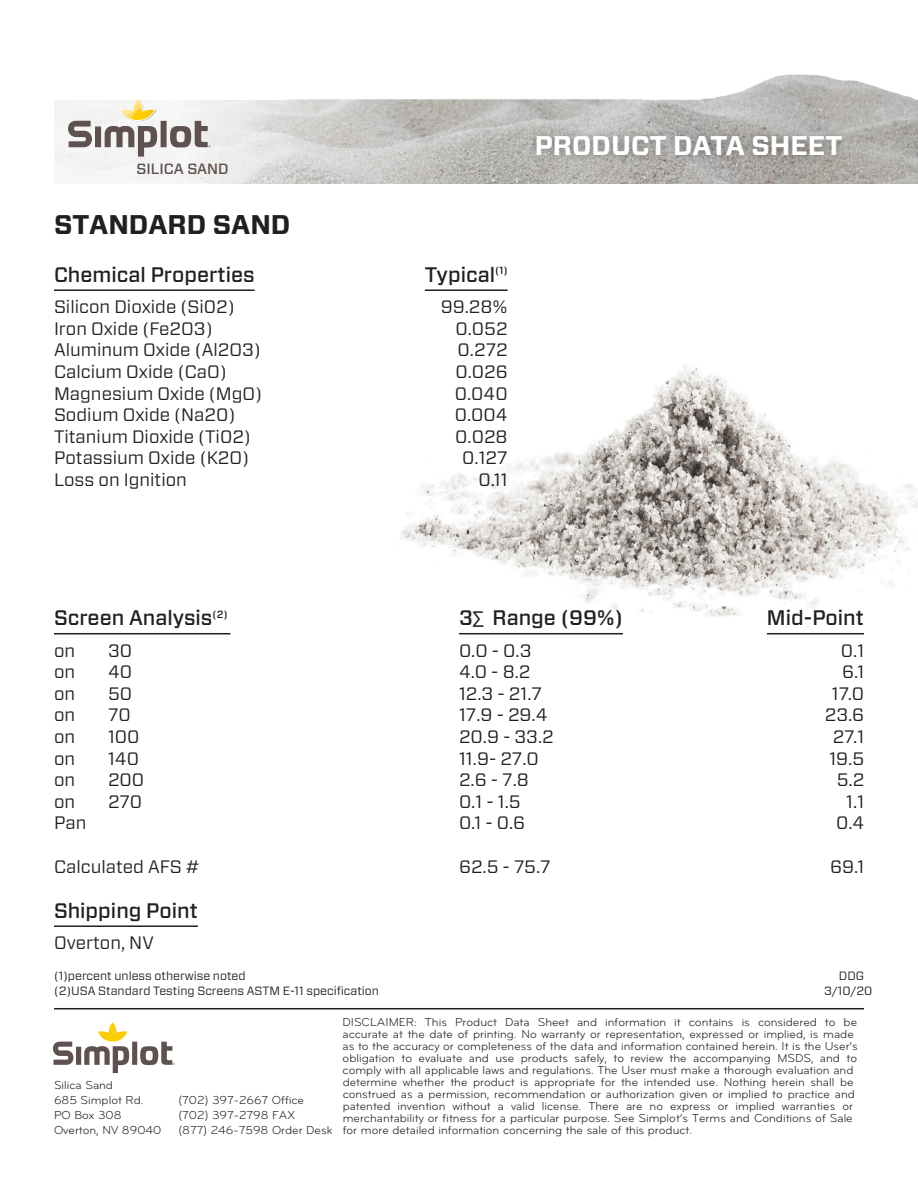
<style>
.page{position:relative;width:918px;height:1188px;background:#fff}
.page>*{position:absolute;margin:0;border:0;box-sizing:border-box;transform-origin:0 0}
.t1{font:700 27px "Forza";color:#fff}
.t2{font:700 27px "Forza";color:#231f1f}
.t3{font:500 21px "Forza";color:#231f1f}
.t4{font:18px/21.6px "Forza";color:#231f1f}
.t5{font:500 14.85px "Forza";color:#5e514f}
.t6{font:12px/12px "Bryant";color:#231f1f}
.t7{font:12px/14.4px "Forza";color:#231f1f}
</style>
<div class="page">
<img style="left:54px;top:74px;width:864px;height:109px">
<img style="left:402px;top:365px;width:516px;height:252px">
<img style="left:121px;top:98px;width:35px;height:1px">
<svg style="left:68px;top:99px;width:143px;height:58px"></svg>
<svg style="left:53px;top:1022px;width:122px;height:51px"></svg>
<hr style="left:54px;top:1008px;width:810px;height:1px;background:#231f1f">
<hr style="left:54px;top:289px;width:201px;height:2px;background:#231f1f">
<hr style="left:54px;top:925px;width:144px;height:2px;background:#231f1f">
<hr style="left:425px;top:289px;width:83px;height:2px;background:#231f1f">
<svg style="left:527px;top:127px;width:324px;height:38px"></svg>
<hr style="left:54px;top:633px;width:176px;height:1px;background:#231f1f">
<hr style="left:459px;top:633px;width:164px;height:1px;background:#231f1f">
<hr style="left:767px;top:633px;width:97px;height:1px;background:#231f1f">
<p class="t5" style="left:137px;top:159px;width:94px">SILICA SAND</p>
<h1 class="t2" style="left:54px;top:207px;width:238px">STANDARD SAND</h1>
<h2 class="t3" style="left:54px;top:260px;width:202px">Chemical Properties</h2>
<h2 class="t3" style="left:425px;top:260px;width:84px">Typical<sup>(1)</sup></h2>
<h3 class="t4" style="left:54px;top:296px;width:210px">Silicon Dioxide (Si02)<br>Iron Oxide (Fe2O3)<br>Aluminum Oxide (Al2O3)<br>Calcium Oxide (CaO)<br>Magnesium Oxide (MgO)<br>Sodium Oxide (Na20)<br>Titanium Dioxide (Ti02)<br>Potassium Oxide (K2O)<br>Loss on Ignition</h3>
<h3 class="t4" style="left:441px;top:296px;width:68px;text-align:right">99.28%<br>0.052<br>0.272<br>0.026<br>0.040<br>0.004<br>0.028<br>0.127<br>0.11</h3>
<h1 class="t1" style="left:535px;top:128px;width:309px">PRODUCT DATA SHEET</h1>
<h2 class="t3" style="left:54px;top:604px;width:175px">Screen Analysis<sup>(2)</sup></h2>
<h2 class="t3" style="left:459px;top:604px;width:165px">3∑ Range (99%)</h2>
<h2 class="t3" style="left:767px;top:604px;width:99px">Mid-Point</h2>
<h3 class="t4" style="left:54px;top:639px;width:23px">on</h3>
<h3 class="t4" style="left:108px;top:639px;width:26px">30</h3>
<h3 class="t4" style="left:54px;top:661px;width:23px">on</h3>
<h3 class="t4" style="left:108px;top:661px;width:26px">40</h3>
<h3 class="t4" style="left:54px;top:683px;width:23px">on</h3>
<h3 class="t4" style="left:108px;top:683px;width:26px">50</h3>
<h3 class="t4" style="left:54px;top:704px;width:23px">on</h3>
<h3 class="t4" style="left:108px;top:704px;width:24px">70</h3>
<h3 class="t4" style="left:54px;top:726px;width:23px">on</h3>
<h3 class="t4" style="left:108px;top:726px;width:33px">100</h3>
<h3 class="t4" style="left:54px;top:747px;width:23px">on</h3>
<h3 class="t4" style="left:108px;top:747px;width:33px">140</h3>
<h3 class="t4" style="left:54px;top:769px;width:23px">on</h3>
<h3 class="t4" style="left:108px;top:769px;width:38px">200</h3>
<h3 class="t4" style="left:54px;top:791px;width:23px">on</h3>
<h3 class="t4" style="left:108px;top:791px;width:36px">270</h3>
<h3 class="t4" style="left:54px;top:812px;width:34px">Pan</h3>
<h3 class="t4" style="left:54px;top:855px;width:147px">Calculated AFS #</h3>
<h2 class="t3" style="left:54px;top:896px;width:145px">Shipping Point</h2>
<h3 class="t4" style="left:459px;top:639px;width:96px">0.0 - 0.3<br>4.0 - 8.2<br>12.3 - 21.7<br>17.9 - 29.4<br>20.9 - 33.2<br>11.9- 27.0<br>2.6 - 7.8<br>0.1 - 1.5<br>0.1 - 0.6</h3>
<h3 class="t4" style="left:459px;top:855px;width:93px">62.5 - 75.7</h3>
<h3 class="t4" style="left:825px;top:639px;width:41px;text-align:right">0.1<br>6.1<br>17.0<br>23.6<br>27.1<br>19.5<br>5.2<br>1.1<br>0.4</h3>
<h3 class="t4" style="left:830px;top:855px;width:36px">69.1</h3>
<h3 class="t4" style="left:54px;top:932px;width:101px">Overton, NV</h3>
<p class="t7" style="left:54px;top:969px;width:326px">(1)percent unless otherwise noted<br>(2)USA Standard Testing Screens ASTM E-11 specification</p>
<p class="t7" style="left:824px;top:969px;width:50px;text-align:center">DDG<br>3/10/20</p>
<p class="t6" style="left:54px;top:1078px;width:109px;line-height:15px">Silica Sand<br>685 Simplot Rd.<br>PO Box 308<br>Overton, NV 89040</p>
<p class="t6" style="left:178px;top:1093px;width:155px;line-height:15px">(702) 397-2667 Office (702) 397-2798 FAX<br>(877) 246-7598 Order Desk</p>
<p class="t6" style="left:343px;top:1016px;width:517px">DISCLAIMER: This Product Data Sheet and information it contains is considered to be accurate at the date of printing. No warranty or representation, expressed or implied, is made as to the accuracy or completeness of the data and information contained herein. It is the User’s obligation to evaluate and use products safely, to review the accompanying MSDS, and to comply with all applicable laws and regulations. The User must make a thorough evaluation and determine whether the product is appropriate for the intended use. Nothing herein shall be construed as a permission, recommendation or authorization given or implied to practice and patented invention without a valid license. There are no express or implied warranties or merchantability or fitness for a particular purpose. See Simplot’s Terms and Conditions of Sale for more detailed information concerning the sale of this product.</p>
</div>
